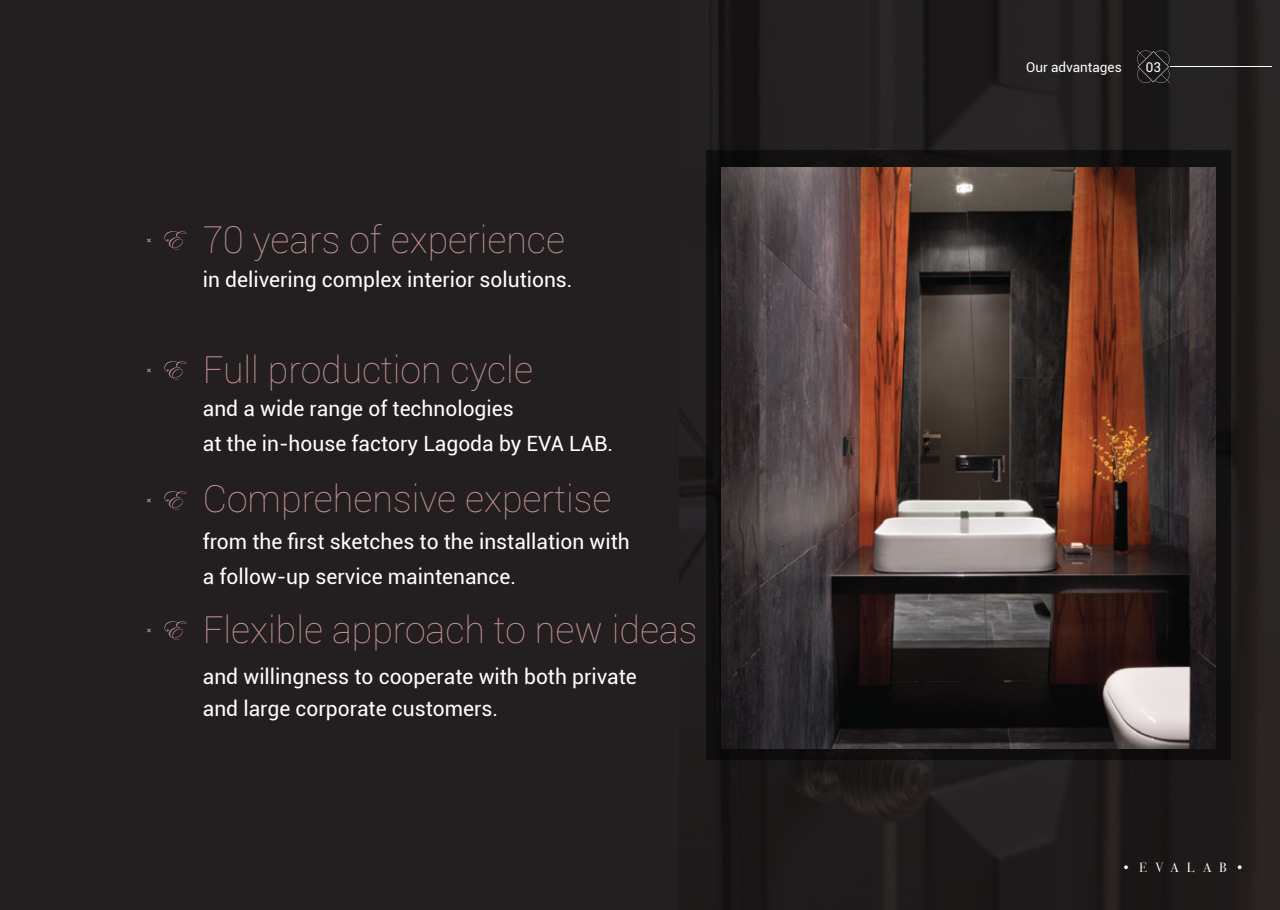
<style>
.page{position:relative;width:1280px;height:910px;background:#231f20}
.page>*{position:absolute;margin:0;border:0;box-sizing:border-box;transform-origin:0 0}
.t1{font:100 37.5px "Roboto";color:#c49394}
.t2{font:21px/35.4px "Roboto";color:#fff}
.t3{font:13.5px "Roboto";color:#fff}
.t4{font:13.5px "Bodoni 72 C";letter-spacing:.6em;color:#fff}
</style>
<div class="page">
<img style="left:679px;top:0;width:593px;height:910px">
<div style="left:706px;top:150px;width:525px;height:610px;background:#121010"></div>
<img style="left:721px;top:167px;width:494px;height:581px">
<svg style="left:164px;top:231px;width:22px;height:19px"></svg>
<svg style="left:164px;top:361px;width:22px;height:19px"></svg>
<svg style="left:164px;top:491px;width:22px;height:19px"></svg>
<svg style="left:164px;top:621px;width:22px;height:19px"></svg>
<svg style="left:1136px;top:50px;width:34px;height:33px"></svg>
<hr style="left:1170px;top:66px;width:101px;height:1px;background:#fff">
<h1 class="t1" style="left:203px;top:213px;width:364px">70 years of experience</h1>
<p class="t2" style="left:203px;top:261px;width:371px">in delivering complex interior solutions.</p>
<h1 class="t1" style="left:203px;top:343px;width:332px">Full production cycle</h1>
<p class="t2" style="left:203px;top:390px;width:412px">and a wide range of technologies<br>at the in-house factory Lagoda by EVA LAB.</p>
<h1 class="t1" style="left:203px;top:472px;width:410px">Comprehensive expertise</h1>
<p class="t2" style="left:203px;top:523px;width:428px">from the first sketches to the installation with a follow-up service maintenance.</p>
<h1 class="t1" style="left:203px;top:603px;width:496px">Flexible approach to new ideas</h1>
<p class="t2" style="left:203px;top:659px;width:435px;line-height:32.4px">and willingness to cooperate with both private and large corporate customers.</p>
<p class="t3" style="left:1026px;top:58px;width:97px">Our advantages</p>
<p class="t3" style="left:1146px;top:58px;width:17px">03</p>
<p class="t4" style="left:1121px;top:859px;width:124px">•EVALAB•</p>
</div>
